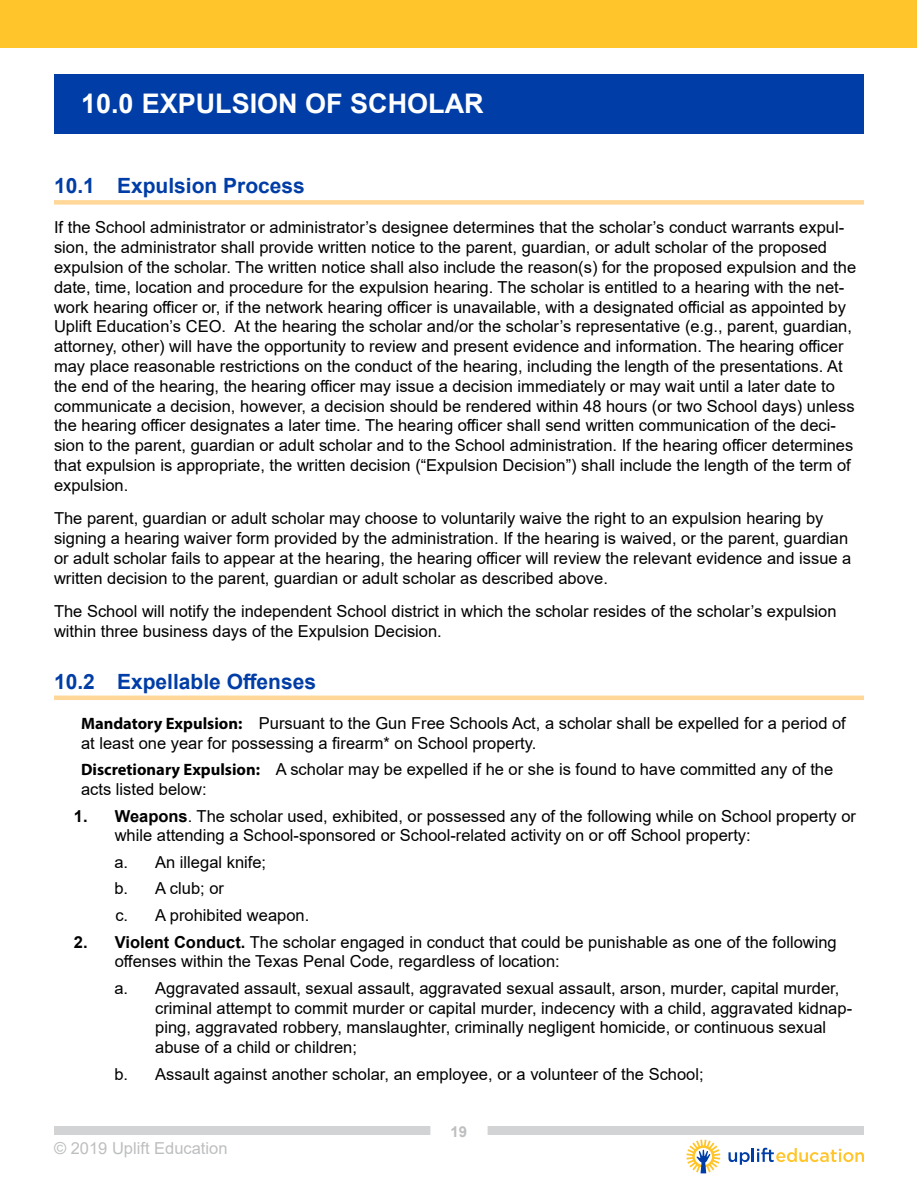
<style>
.page{position:relative;width:918px;height:1188px;background:#fff}
.page>*{position:absolute;margin:0;border:0;box-sizing:border-box;transform-origin:0 0}
.t1{font:700 27px "Arial";color:#fff}
.t2{font:700 21px "Arial";color:#003da6}
.t3{font:16.5px/19.8px "Arial";color:#000}
.t4{font:16.5px "Arial";color:#bcbec0}
.t5{font:700 15px "Arial";color:#bcbec0}
.s1{font-family:"Myriad Pro";font-weight:700}
.s2{font-weight:700}
</style>
<div class="page">
<div style="left:54px;top:1126px;width:810px;height:9px;background:#d1d3d4"></div>
<div style="left:430px;top:1120px;width:58px;height:17px;background:#fff"></div>
<div style="left:0;top:0;width:917px;height:48px;background:#ffc52b"></div>
<svg style="left:729px;top:1148px;width:135px;height:17px"></svg>
<svg style="left:687px;top:1140px;width:33px;height:33px"></svg>
<div style="left:54px;top:74px;width:810px;height:59px;background:#003da6"></div>
<div style="left:54px;top:200px;width:810px;height:5px;background:#ffd899"></div>
<hr style="left:54px;top:696px;width:810px;height:4px;background:#ffd899">
<h1 class="t1" style="left:81px;top:84px;width:404px">10.0 EXPULSION OF SCHOLAR</h1>
<p class="t2" style="left:54px;top:171px;width:252px">10.1 Expulsion Process</p>
<p class="t3" style="left:54px;top:218px;width:804px">If the School administrator or administrator’s designee determines that the scholar’s conduct warrants expul&shy;sion, the administrator shall provide written notice to the parent, guardian, or adult scholar of the proposed expulsion of the scholar. The written notice shall also include the reason(s) for the proposed expulsion and the date, time, location and procedure for the expulsion hearing. The scholar is entitled to a hearing with the net&shy;work hearing officer or, if the network hearing officer is unavailable, with a designated official as appointed by Uplift Education’s CEO. At the hearing the scholar and/or the scholar’s representative (e.g., parent, guardian, attorney, other) will have the opportunity to review and present evidence and information. The hearing officer may place reasonable restrictions on the conduct of the hearing, including the length of the presentations. At the end of the hearing, the hearing officer may issue a decision immediately or may wait until a later date to communicate a decision, however, a decision should be rendered within 48 hours (or two School days) unless the hearing officer designates a later time. The hearing officer shall send written communication of the deci&shy;sion to the parent, guardian or adult scholar and to the School administration. If the hearing officer determines that expulsion is appropriate, the written decision (“Expulsion Decision”) shall include the length of the term of expulsion.</p>
<p class="t3" style="left:54px;top:508px;width:799px">The parent, guardian or adult scholar may choose to voluntarily waive the right to an expulsion hearing by signing a hearing waiver form provided by the administration. If the hearing is waived, or the parent, guardian or adult scholar fails to appear at the hearing, the hearing officer will review the relevant evidence and issue a written decision to the parent, guardian or adult scholar as described above.</p>
<p class="t3" style="left:54px;top:601px;width:784px">The School will notify the independent School district in which the scholar resides of the scholar’s expulsion within three business days of the Expulsion Decision.</p>
<p class="t2" style="left:54px;top:667px;width:264px">10.2 Expellable Offenses</p>
<p class="t3" style="left:81px;top:713px;width:766px"><span class="s1">Mandatory Expulsion:</span> Pursuant to the Gun Free Schools Act, a scholar shall be expelled for a period of at least one year for possessing a firearm* on School property.</p>
<p class="t3" style="left:81px;top:759px;width:754px"><span class="s1">Discretionary Expulsion:</span> A scholar may be expelled if he or she is found to have committed any of the acts listed below:</p>
<p class="t3" style="left:115px;top:806px;width:743px;text-indent:-41px"><span class="s2">1. Weapons</span>. The scholar used, exhibited, or possessed any of the following while on School property or while attending a School-sponsored or School-related activity on or off School property:</p>
<p class="t3" style="left:114px;top:849px;width:196px;line-height:26.5px">a. An illegal knife;<br>b. A club; or<br>c. A prohibited weapon.</p>
<p class="t3" style="left:115px;top:932px;width:724px;text-indent:-41px"><span class="s2">2. Violent Conduct.</span> The scholar engaged in conduct that could be punishable as one of the following offenses within the Texas Penal Code, regardless of location:</p>
<p class="t3" style="left:155px;top:978px;width:698px;text-indent:-41px">a. Aggravated assault, sexual assault, aggravated sexual assault, arson, murder, capital murder, criminal attempt to commit murder or capital murder, indecency with a child, aggravated kidnap&shy;ping, aggravated robbery, manslaughter, criminally negligent homicide, or continuous sexual abuse of a child or children;</p>
<p class="t3" style="left:114px;top:1064px;width:591px">b. Assault against another scholar, an employee, or a volunteer of the School;</p>
<p class="t4" style="left:54px;top:1137px;width:175px">© 2019 Uplift Education</p>
<p class="t5" style="left:451px;top:1121px;width:18px">19</p>
</div>
